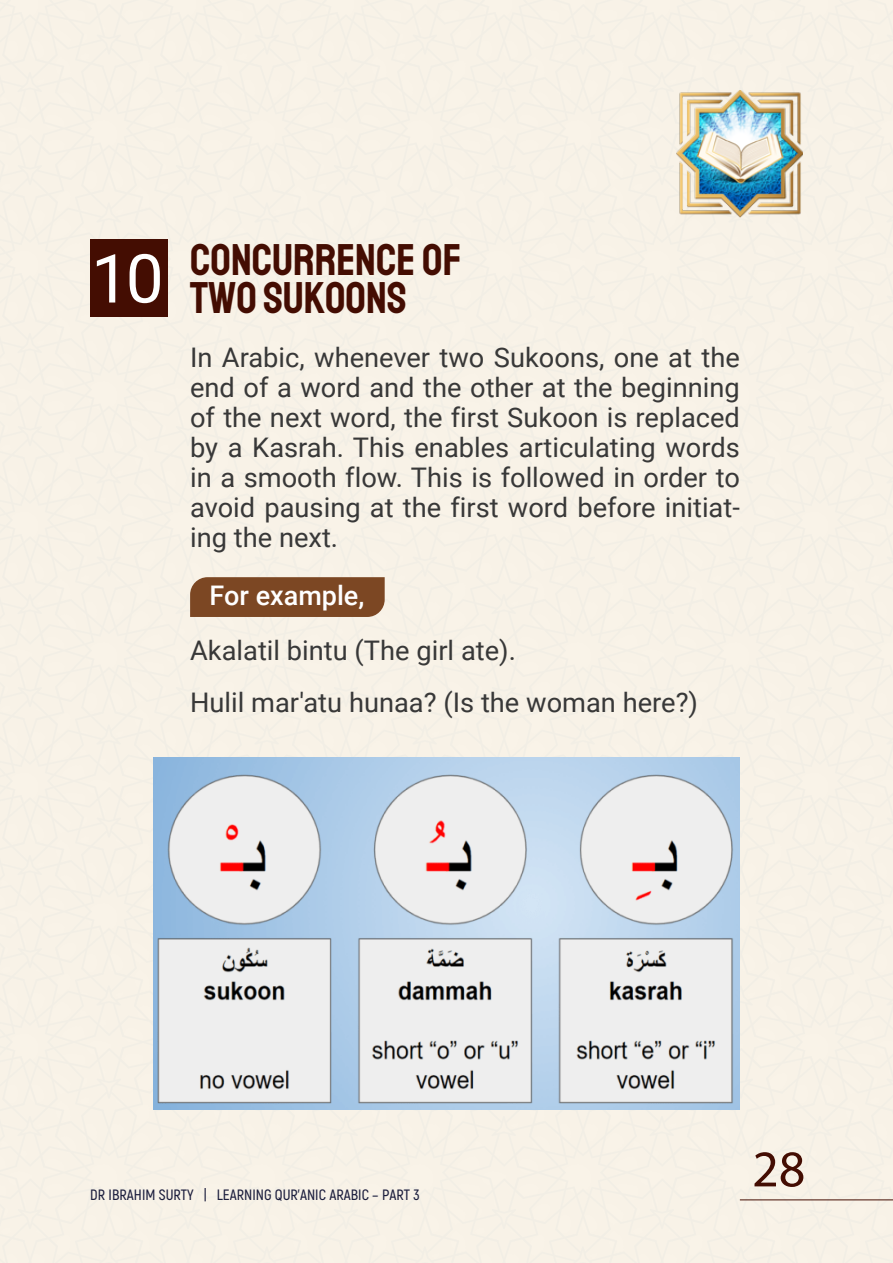
<style>
.page{position:relative;width:893px;height:1263px;background:#f8f2e7}
.page>*{position:absolute;margin:0;border:0;box-sizing:border-box;transform-origin:0 0}
.t1{font:51.75px "Myriad Pro";color:#440d02}
.t2{font:45px/37.5px "Staatliches";color:#440d02}
.t3{font:27px/30px "Roboto";color:#383838;text-align:justify}
.t4{font:500 27px "Roboto";color:#fff}
.t5{font:600 15px "Akrobat";color:#1c1e3d}
.s1{font-family:"Roboto";font-size:67.5px;color:#fff}
</style>
<div class="page">
<img style="left:676px;top:90px;width:127px;height:127px">
<div style="left:90px;top:240px;width:78px;height:77px;background:#440d02"></div>
<hr style="left:740px;top:1199px;width:153px;height:1px;background:#440d02">
<div style="left:190px;top:577px;width:195px;height:40px;background:#7c4723"></div>
<img style="left:153px;top:758px;width:587px;height:351px">
<h2 class="t2" style="left:190px;top:241px;width:273px;text-indent:-99px"><span class="s1">10</span> CONCURRENCE OF<br>TWO SUKOONS</h2>
<p class="t3" style="left:190px;top:342px;width:551px">In Arabic, whenever two Sukoons, one at the end of a word and the other at the beginning of the next word, the first Sukoon is replaced by a Kasrah. This enables articulating words in a smooth flow. This is followed in order to avoid pausing at the first word before initiat&shy;ing the next.</p>
<p class="t4" style="left:210px;top:577px;width:156px">For example,</p>
<p class="t3" style="left:190px;top:623px;width:509px;line-height:52.5px">Akalatil bintu (The girl ate).<br>Hulil mar'atu hunaa? (Is the woman here?)</p>
<p class="t5" style="left:90px;top:1185px;width:331px">DR IBRAHIM SURTY | LEARNING QUR’ANIC ARABIC – PART 3</p>
<h1 class="t1" style="left:752px;top:1137px;width:55px">28</h1>
</div>
